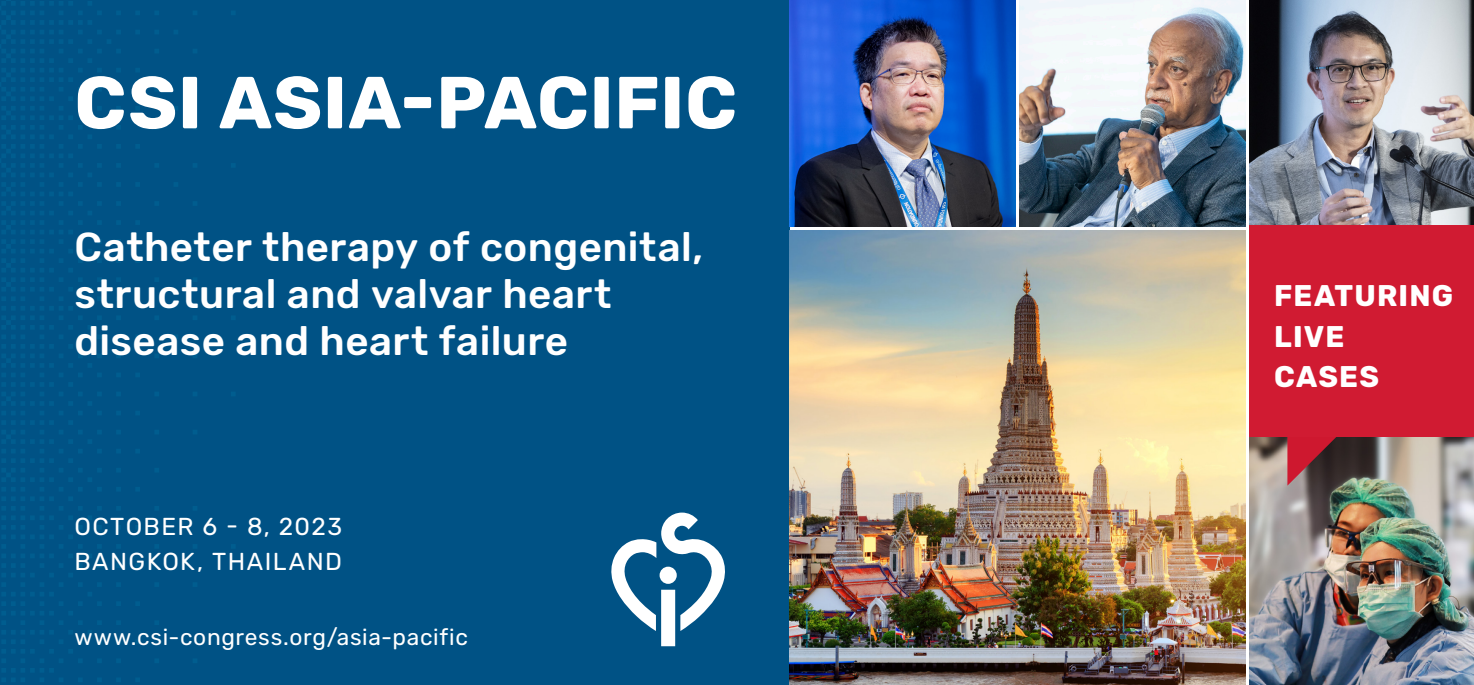
<style>
.page{position:relative;width:1474px;height:685px;background:#fff}
.page>*{position:absolute;margin:0;border:0;box-sizing:border-box;transform-origin:0 0}
.std-head{font:700 73.5px "Rubik";letter-spacing:.01em;color:#fff}
.std-titel-rueck{font:500 40.25px/47.2px "Rubik";letter-spacing:.01em;color:#fff}
.std-stoerer-gross{font:700 29.75px/40.2px "Rubik";letter-spacing:.04em;color:#fff}
.std-upline-datum{font:24.5px/35px "Rubik";letter-spacing:.055em;color:#fff}
.std-url-white{font:22.75px "Rubik";letter-spacing:.03em;color:#fff}
</style>
<div class="page">
<div style="left:0;top:0;width:789px;height:685px;background:#005285"></div>
<img style="left:0;top:1px;width:235px;height:681px">
<img style="left:789px;top:0;width:226px;height:227px">
<img style="left:1249px;top:437px;width:224px;height:248px">
<img style="left:789px;top:230px;width:456px;height:455px">
<img style="left:1019px;top:0;width:226px;height:227px">
<img style="left:1249px;top:0;width:224px;height:225px">
<svg style="left:611px;top:512px;width:114px;height:134px"></svg>
<svg style="left:1287px;top:437px;width:53px;height:48px;background:#832933"></svg>
<div style="left:1249px;top:225px;width:224px;height:212px;background:#d01b32"></div>
<p class="std-head" style="left:74px;top:60px;width:664px">CSI ASIA-PACIFIC</p>
<p class="std-titel-rueck" style="left:74px;top:224px;width:630px">Catheter therapy of congenital, structural and valvar heart disease and heart failure</p>
<p class="std-upline-datum" style="left:74px;top:509px;width:269px">OCTOBER 6 - 8, 2023<br>BANGKOK, THAILAND</p>
<p class="std-url-white" style="left:74px;top:624px;width:395px">www.csi-congress.org/asia-pacific</p>
<p class="std-stoerer-gross" style="left:1274px;top:277px;width:180px">FEATURING<br>LIVE<br>CASES</p>
</div>
